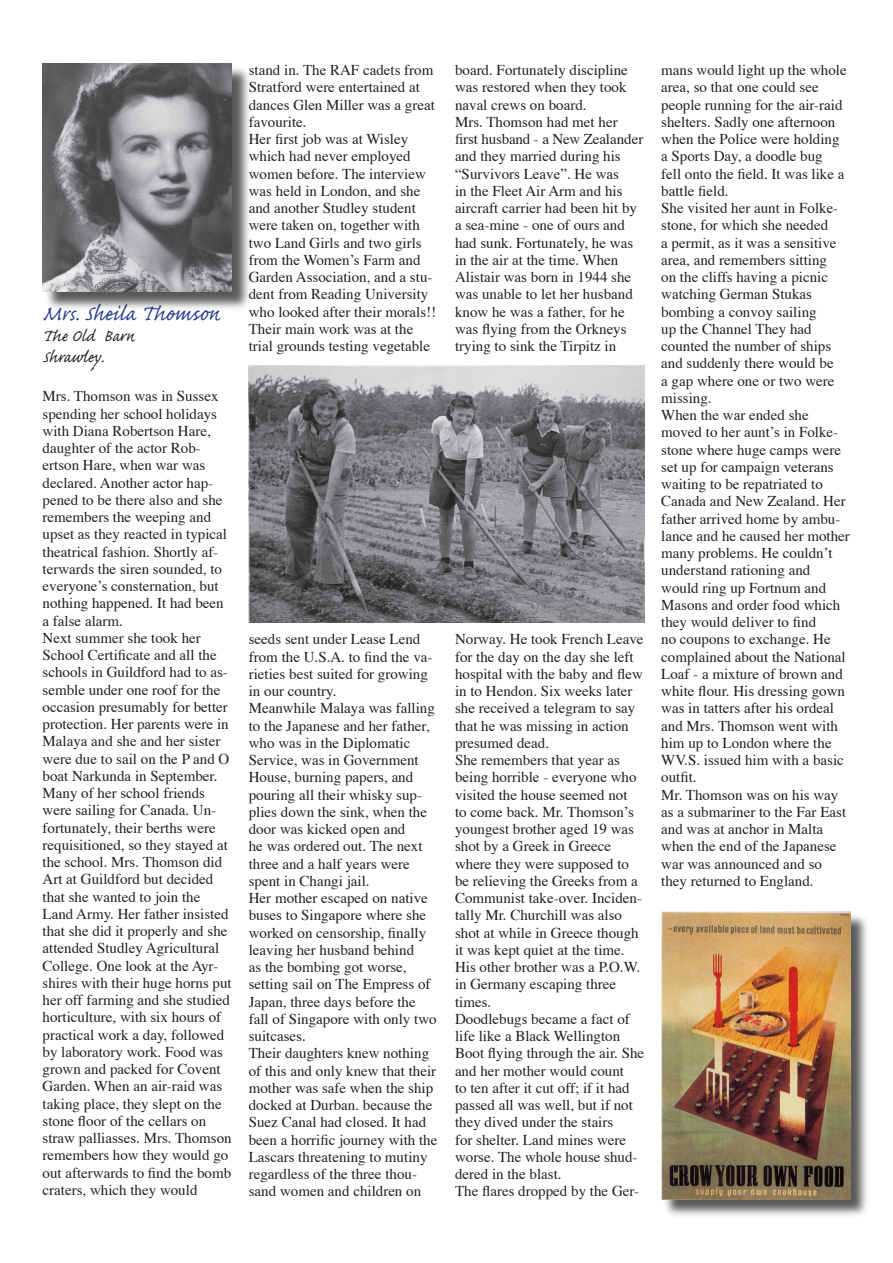
<style>
.page{position:relative;width:893px;height:1263px;background:#fff}
.page>*{position:absolute;margin:0;border:0;box-sizing:border-box;transform-origin:0 0}
.t1{font:27px "Caflisch Script Pro";color:#25408f}
.t2{font:21px/21px "Caflisch Script Pro";letter-spacing:.005em;color:#231f20}
.t3{font:15px/17.2px "Times";color:#231f20}
</style>
<div class="page">
<div style="left:43px;top:65px;width:209px;height:247px;background:#231f20;opacity:.75"></div>
<img style="left:43px;top:64px;width:189px;height:228px">
<div style="left:662px;top:912px;width:209px;height:308px;background:#231f20;opacity:.75"></div>
<img style="left:661px;top:911px;width:189px;height:288px">
<img style="left:249px;top:366px;width:395px;height:256px">
<h1 class="t1" style="left:43px;top:300px;width:179px">Mrs. Sheila Thomson</h1>
<h2 class="t2" style="left:43px;top:328px;width:94px">The Old Barn<br>Shrawley.</h2>
<p class="t3" style="left:43px;top:386px;width:191px">Mrs. Thomson was in Sussex spending her school holidays with Diana Robertson Hare, daughter of the actor Rob&shy;ertson Hare, when war was declared. Another actor hap&shy;pened to be there also and she remembers the weeping and upset as they reacted in typical theatrical fashion. Shortly af&shy;terwards the siren sounded, to everyone’s consternation, but nothing happened. It had been a false alarm.<br>Next summer she took her<br>School Certificate and all the schools in Guildford had to as&shy;semble under one roof for the occasion presumably for better protection. Her parents were in<br>Malaya and she and her sister were due to sail on the P and O boat Narkunda in September.<br>Many of her school friends were sailing for Canada. Un&shy;fortunately, their berths were requisitioned, so they stayed at the school. Mrs. Thomson did<br>Art at Guildford but decided that she wanted to join the<br>Land Army. Her father insisted that she did it properly and she attended Studley Agricultural<br>College. One look at the Ayr&shy;shires with their huge horns put her off farming and she studied horticulture, with six hours of practical work a day, followed by laboratory work. Food was grown and packed for Covent<br>Garden. When an air-raid was taking place, they slept on the stone floor of the cellars on straw palliasses. Mrs. Thomson remembers how they would go out afterwards to find the bomb craters, which they would</p>
<p class="t3" style="left:249px;top:60px;width:189px">stand in. The RAF cadets from<br>Stratford were entertained at dances Glen Miller was a great favourite.<br>Her first job was at Wisley which had never employed women before. The interview was held in London, and she and another Studley student were taken on, together with two Land Girls and two girls from the Women’s Farm and<br>Garden Association, and a stu&shy;dent from Reading University who looked after their morals!!<br>Their main work was at the trial grounds testing vegetable</p>
<p class="t3" style="left:249px;top:629px;width:190px">seeds sent under Lease Lend from the U.S.A. to find the va&shy;rieties best suited for growing in our country.<br>Meanwhile Malaya was falling to the Japanese and her father, who was in the Diplomatic<br>Service, was in Government<br>House, burning papers, and pouring all their whisky sup&shy;plies down the sink, when the door was kicked open and<br>he was ordered out. The next three and a half years were spent in Changi jail.<br>Her mother escaped on native buses to Singapore where she worked on censorship, finally leaving her husband behind<br>as the bombing got worse, setting sail on The Empress of<br>Japan, three days before the fall of Singapore with only two suitcases.<br>Their daughters knew nothing of this and only knew that their mother was safe when the ship docked at Durban. because the<br>Suez Canal had closed. It had been a horrific journey with the<br>Lascars threatening to mutiny regardless of the three thou&shy;sand women and children on</p>
<p class="t3" style="left:455px;top:60px;width:190px">board. Fortunately discipline was restored when they took naval crews on board.<br>Mrs. Thomson had met her first husband - a New Zealander and they married during his “Survivors Leave”. He was<br>in the Fleet Air Arm and his aircraft carrier had been hit by a sea-mine - one of ours and had sunk. Fortunately, he was in the air at the time. When<br>Alistair was born in 1944 she was unable to let her husband know he was a father, for he was flying from the Orkneys trying to sink the Tirpitz in</p>
<p class="t3" style="left:455px;top:629px;width:191px">Norway. He took French Leave for the day on the day she left hospital with the baby and flew in to Hendon. Six weeks later she received a telegram to say that he was missing in action presumed dead.<br>She remembers that year as being horrible - everyone who visited the house seemed not<br>to come back. Mr. Thomson’s youngest brother aged 19 was shot by a Greek in Greece where they were supposed to be relieving the Greeks from a<br>Communist take-over. Inciden&shy;tally Mr. Churchill was also shot at while in Greece though it was kept quiet at the time.<br>His other brother was a P.O.W. in Germany escaping three times.<br>Doodlebugs became a fact of life like a Black Wellington<br>Boot flying through the air. She and her mother would count<br>to ten after it cut off; if it had passed all was well, but if not they dived under the stairs<br>for shelter. Land mines were worse. The whole house shud&shy;dered in the blast.<br>The flares dropped by the Ger-</p>
<p class="t3" style="left:661px;top:60px;width:190px">mans would light up the whole area, so that one could see people running for the air-raid shelters. Sadly one afternoon when the Police were holding a Sports Day, a doodle bug<br>fell onto the field. It was like a battle field.<br>She visited her aunt in Folke&shy;stone, for which she needed<br>a permit, as it was a sensitive area, and remembers sitting<br>on the cliffs having a picnic watching German Stukas bombing a convoy sailing<br>up the Channel They had counted the number of ships and suddenly there would be<br>a gap where one or two were missing.<br>When the war ended she moved to her aunt’s in Folke&shy;stone where huge camps were set up for campaign veterans waiting to be repatriated to<br>Canada and New Zealand. Her father arrived home by ambu&shy;lance and he caused her mother many problems. He couldn’t understand rationing and would ring up Fortnum and<br>Masons and order food which they would deliver to find<br>no coupons to exchange. He complained about the National<br>Loaf - a mixture of brown and white flour. His dressing gown was in tatters after his ordeal and Mrs. Thomson went with him up to London where the<br>WV.S. issued him with a basic outfit.<br>Mr. Thomson was on his way as a submariner to the Far East and was at anchor in Malta when the end of the Japanese war was announced and so they returned to England.</p>
</div>
